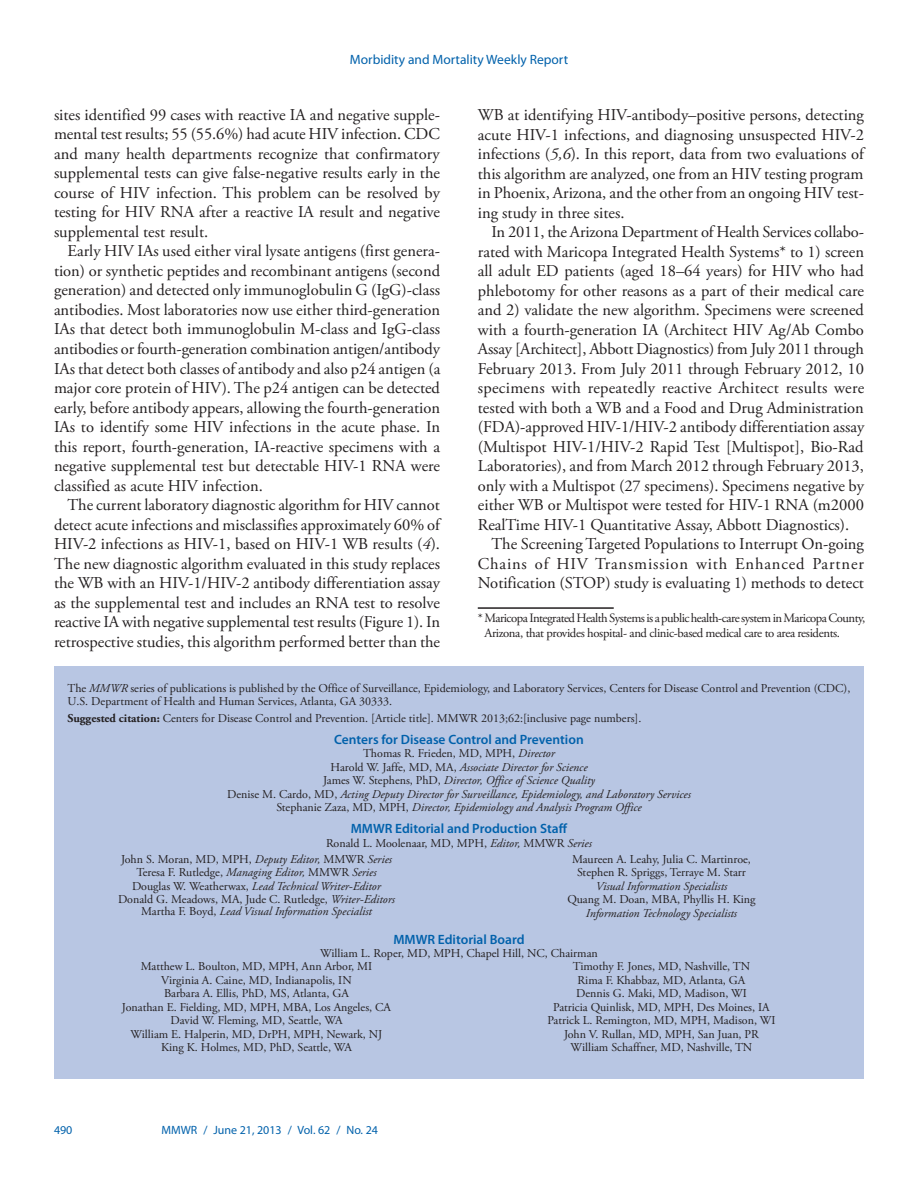
<style>
.page{position:relative;width:918px;height:1188px;background:#fff}
.page>*{position:absolute;margin:0;border:0;box-sizing:border-box;transform-origin:0 0}
.body_copy{font:16.5px/19.5px "Adobe Garamond Pro";color:#231f20;text-align:justify}
.t1{font:600 13.5px "Myriad Pro";color:#0161ab}
.t2{font:13.5px "Myriad Pro";color:#0161ab}
.footnote_w_rule_text{font:12.75px/14.2px "Adobe Garamond Pro";letter-spacing:-.04em;color:#231f20}
.t3{font:12px/13.5px "Adobe Garamond Pro";color:#231f20;text-align:center}
.t4{font:italic 12px/13.5px "Adobe Garamond Pro";color:#231f20;text-align:center}
.footer_left{font:12px "Myriad Pro";color:#0161ab}
.s1{font-style:italic}
.s2{font-weight:700}
.s3{font-style:normal}
</style>
<div class="page">
<div style="left:54px;top:666px;width:810px;height:413px;background:#b8c6e3"></div>
<hr style="left:478px;top:607px;width:136px;height:2px;background:#231f20">
<p class="t2" style="left:350px;top:51px;width:220px">Morbidity and Mortality Weekly Report</p>
<p class="body_copy" style="left:54px;top:106px;width:388px">sites identified 99 cases with reactive IA and negative supple&shy;mental test results; 55 (55.6%) had acute HIV infection. CDC and many health departments recognize that confirmatory supplemental tests can give false-negative results early in the course of HIV infection. This problem can be resolved by testing for HIV RNA after a reactive IA result and negative supplemental test result.</p>
<p class="body_copy" style="left:54px;top:242px;width:388px;text-indent:13px">Early HIV IAs used either viral lysate antigens (first genera&shy;tion) or synthetic peptides and recombinant antigens (second generation) and detected only immunoglobulin G (IgG)-class antibodies. Most laboratories now use either third-generation IAs that detect both immunoglobulin M-class and IgG-class antibodies or fourth-generation combination antigen/antibody IAs that detect both classes of antibody and also p24 antigen (a major core protein of HIV). The p24 antigen can be detected early, before antibody appears, allowing the fourth-generation IAs to identify some HIV infections in the acute phase. In this report, fourth-generation, IA-reactive specimens with a negative supplemental test but detectable HIV-1 RNA were classified as acute HIV infection.</p>
<p class="body_copy" style="left:54px;top:496px;width:388px;text-indent:13px">The current laboratory diagnostic algorithm for HIV cannot detect acute infections and misclassifies approximately 60% of HIV-2 infections as HIV-1, based on HIV-1 WB results (<span class="s1">4</span>).<br>The new diagnostic algorithm evaluated in this study replaces the WB with an HIV-1/HIV-2 antibody differentiation assay as the supplemental test and includes an RNA test to resolve reactive IA with negative supplemental test results (Figure 1). In retrospective studies, this algorithm performed better than the</p>
<p class="body_copy" style="left:478px;top:106px;width:388px">WB at identifying HIV-antibody–positive persons, detecting acute HIV-1 infections, and diagnosing unsuspected HIV-2 infections (<span class="s1">5,6</span>). In this report, data from two evaluations of this algorithm are analyzed, one from an HIV testing program in Phoenix, Arizona, and the other from an ongoing HIV test&shy;ing study in three sites.</p>
<p class="body_copy" style="left:478px;top:223px;width:388px;text-indent:13px">In 2011, the Arizona Department of Health Services collabo&shy;rated with Maricopa Integrated Health Systems* to 1) screen all adult ED patients (aged 18–64 years) for HIV who had phlebotomy for other reasons as a part of their medical care and 2) validate the new algorithm. Specimens were screened with a fourth-generation IA (Architect HIV Ag/Ab Combo Assay [Architect], Abbott Diagnostics) from July 2011 through February 2013. From July 2011 through February 2012, 10 specimens with repeatedly reactive Architect results were tested with both a WB and a Food and Drug Administration (FDA)-approved HIV-1/HIV-2 antibody differentiation assay (Multispot HIV-1/HIV-2 Rapid Test [Multispot], Bio-Rad Laboratories), and from March 2012 through February 2013, only with a Multispot (27 specimens). Specimens negative by either WB or Multispot were tested for HIV-1 RNA (m2000<br>RealTime HIV-1 Quantitative Assay, Abbott Diagnostics).</p>
<p class="body_copy" style="left:478px;top:535px;width:388px;text-indent:13px">The Screening Targeted Populations to Interrupt On-going Chains of HIV Transmission with Enhanced Partner Notification (STOP) study is evaluating 1) methods to detect</p>
<p class="footnote_w_rule_text" style="left:485px;top:612px;width:382px;text-indent:-7px">* Maricopa Integrated Health Systems is a public health-care system in Maricopa County,<br>Arizona, that provides hospital- and clinic-based medical care to area residents.</p>
<p class="t3" style="left:68px;top:682px;width:784px;text-align:left">The <span class="s1">MMWR</span> series of publications is published by the Office of Surveillance, Epidemiology, and Laboratory Services, Centers for Disease Control and Prevention (CDC),<br>U.S. Department of Health and Human Services, Atlanta, GA 30333.</p>
<p class="t3" style="left:68px;top:712px;width:575px"><span class="s2">Suggested citation:</span> Centers for Disease Control and Prevention. [Article title]. MMWR 2013;62:[inclusive page numbers].</p>
<p class="t1" style="left:334px;top:731px;width:251px">Centers for Disease Control and Prevention</p>
<p class="t4" style="left:227px;top:747px;width:465px"><span class="s3">Thomas R. Frieden, MD, MPH,</span> Director<br><span class="s3">Harold W. Jaffe, MD, MA,</span> Associate Director for Science<br><span class="s3">James W. Stephens, PhD,</span> Director, Office of Science Quality<br><span class="s3">Denise M. Cardo, MD,</span> Acting Deputy Director for Surveillance, Epidemiology, and Laboratory Services <span class="s3">Stephanie Zaza, MD, MPH,</span> Director, Epidemiology and Analysis Program Office</p>
<p class="t1" style="left:351px;top:820px;width:218px">MMWR Editorial and Production Staff</p>
<p class="t3" style="left:121px;top:835px;width:472px;line-height:15.9px;text-align:left;text-indent:205px">Ronald L. Moolenaar, MD, MPH, <span class="s1">Editor,</span> MMWR <span class="s1">Series<br></span>John S. Moran, MD, MPH, <span class="s1">Deputy Editor,</span> MMWR <span class="s1">Series</span></p>
<p class="t3" style="left:118px;top:866px;width:278px">Teresa F. Rutledge, <span class="s1">Managing Editor,</span> MMWR <span class="s1">Series<br></span>Douglas W. Weatherwax, <span class="s1">Lead Technical Writer-Editor<br></span>Donald G. Meadows, MA, Jude C. Rutledge, <span class="s1">Writer-Editors</span></p>
<p class="t4" style="left:141px;top:905px;width:232px"><span class="s3">Martha F. Boyd,</span> Lead Visual Information Specialist</p>
<p class="t3" style="left:572px;top:852px;width:180px">Maureen A. Leahy, Julia C. Martinroe,<br>Stephen R. Spriggs, Terraye M. Starr</p>
<p class="t4" style="left:596px;top:879px;width:133px">Visual Information Specialists</p>
<p class="t3" style="left:567px;top:893px;width:190px">Quang M. Doan, MBA, Phyllis H. King</p>
<p class="t4" style="left:586px;top:906px;width:153px">Information Technology Specialists</p>
<p class="t1" style="left:393px;top:931px;width:133px">MMWR Editorial Board</p>
<p class="t3" style="left:320px;top:947px;width:279px">William L. Roper, MD, MPH, Chapel Hill, NC, Chairman</p>
<p class="t3" style="left:141px;top:960px;width:233px">Matthew L. Boulton, MD, MPH, Ann Arbor, MI</p>
<p class="t3" style="left:161px;top:974px;width:192px">Virginia A. Caine, MD, Indianapolis, IN</p>
<p class="t3" style="left:164px;top:987px;width:186px">Barbara A. Ellis, PhD, MS, Atlanta, GA</p>
<p class="t3" style="left:122px;top:1001px;width:271px">Jonathan E. Fielding, MD, MPH, MBA, Los Angeles, CA</p>
<p class="t3" style="left:170px;top:1014px;width:174px">David W. Fleming, MD, Seattle, WA</p>
<p class="t3" style="left:131px;top:1028px;width:253px">William E. Halperin, MD, DrPH, MPH, Newark, NJ</p>
<p class="t3" style="left:161px;top:1041px;width:192px">King K. Holmes, MD, PhD, Seattle, WA</p>
<p class="t3" style="left:548px;top:960px;width:229px">Timothy F. Jones, MD, Nashville, TN<br>Rima F. Khabbaz, MD, Atlanta, GA<br>Dennis G. Maki, MD, Madison, WI<br>Patricia Quinlisk, MD, MPH, Des Moines, IA Patrick L. Remington, MD, MPH, Madison, WI John V. Rullan, MD, MPH, San Juan, PR William Schaffner, MD, Nashville, TN</p>
<p class="footer_left" style="left:54px;top:1123px;width:20px">490</p>
<p class="footer_left" style="left:161px;top:1123px;width:218px">MMWR / June 21, 2013 / Vol. 62 / No. 24</p>
</div>
